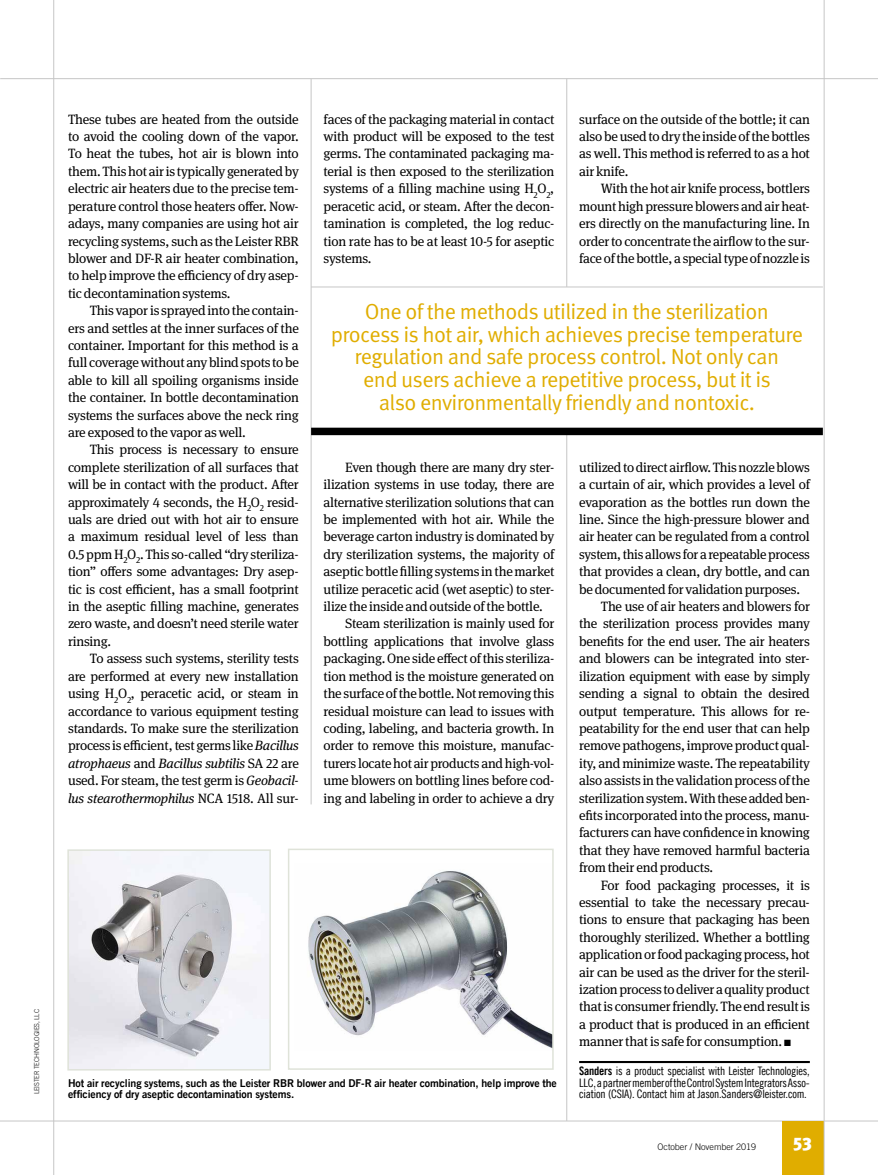
<style>
.page{position:relative;width:878px;height:1175px;background:#fff}
.page>*{position:absolute;margin:0;border:0;box-sizing:border-box;transform-origin:0 0}
.t1{font:21.75px/23px "Meta OT Norm";letter-spacing:-.03em;color:#e0ad00;text-align:center}
.t2{font:900 18px "Meta OT";color:#fff}
.t3{font:13.5px/17.4px "Meta Serif OT";letter-spacing:-.015em;color:#000;text-align:justify}
.t4{font:11.7px/11.7px "Trade Gothic LT Com Cn 18";letter-spacing:-.02em;color:#000;text-align:justify}
.t5{font:10.8px/11.7px "Trade Gothic LT Com Bd 2";letter-spacing:-.01em;color:#000}
.t6{font:300 9px "Trade Gothic LT Com";letter-spacing:-.005em;color:#000}
.t7{font:300 6.75px "Trade Gothic LT Com";letter-spacing:-.015em;color:#000}
.s1{font-style:italic}
.s2{font-family:"Trade Gothic LT Com Bd Cn 20"}
</style>
<div class="page">
<hr style="left:0;top:1120px;width:878px;height:1px;background:#c6c6c6">
<div style="left:782px;top:1120px;width:42px;height:54px;background:#e0ad00"></div>
<hr style="left:1px;top:78px;width:877px;height:1px;background:#c6c6c6">
<hr style="left:566px;top:429px;width:1px;height:692px;background:#c6c6c6">
<hr style="left:311px;top:79px;width:1px;height:725px;background:#c6c6c6">
<hr style="left:53px;top:0;width:1px;height:1174px;background:#c6c6c6">
<hr style="left:823px;top:0;width:1px;height:1174px;background:#c6c6c6">
<hr style="left:579px;top:1061px;width:230px;height:2px;background:#000">
<hr style="left:311px;top:287px;width:511px;height:1px;background:#c6c6c6">
<div style="left:311px;top:427px;width:511px;height:8px;background:#000"></div>
<hr style="left:566px;top:79px;width:1px;height:208px;background:#c6c6c6">
<img style="left:308px;top:871px;width:242px;height:177px">
<div style="left:288px;top:848px;width:265px;height:221px;border:2px solid #dfe3d9"></div>
<img style="left:70px;top:852px;width:198px;height:215px">
<div style="left:67px;top:849px;width:204px;height:221px;border:2px solid #dfe3d9"></div>
<p class="t7" style="left:33px;top:1094px;width:87px;rotate:-90deg">LEISTER TECHNOLOGIES, LLC</p>
<p class="t3" style="left:323px;top:110px;width:232px">faces of the packaging material in contact with product will be exposed to the test germs. The contaminated packaging ma&shy;terial is then exposed to the sterilization systems of a filling machine using H<sub>2</sub>O<sub>2</sub>, peracetic acid, or steam. After the decon&shy;tamination is completed, the log reduc&shy;tion rate has to be at least 10-5 for aseptic systems.</p>
<p class="t3" style="left:68px;top:110px;width:232px">These tubes are heated from the outside to avoid the cooling down of the vapor.<br>To heat the tubes, hot air is blown into them. This hot air is typically generated by electric air heaters due to the precise tem&shy;perature control those heaters offer. Now&shy;adays, many companies are using hot air recycling systems, such as the Leister RBR blower and DF-R air heater combination, to help improve the efficiency of dry asep&shy;tic decontamination systems.</p>
<p class="t3" style="left:68px;top:302px;width:232px;text-indent:22px">This vapor is sprayed into the contain&shy;ers and settles at the inner surfaces of the container. Important for this method is a full coverage without any blind spots to be able to kill all spoiling organisms inside the container. In bottle decontamination systems the surfaces above the neck ring are exposed to the vapor as well.</p>
<p class="t3" style="left:68px;top:441px;width:232px;text-indent:22px">This process is necessary to ensure complete sterilization of all surfaces that will be in contact with the product. After approximately 4 seconds, the H<sub>2</sub>O<sub>2</sub> resid&shy;uals are dried out with hot air to ensure a maximum residual level of less than 0.5 ppm H<sub>2</sub>O<sub>2</sub>. This so-called “dry steriliza&shy;tion” offers some advantages: Dry asep&shy;tic is cost efficient, has a small footprint in the aseptic filling machine, generates zero waste, and doesn’t need sterile water rinsing.</p>
<p class="t3" style="left:68px;top:650px;width:232px;text-indent:22px">To assess such systems, sterility tests are performed at every new installation using H<sub>2</sub>O<sub>2</sub>, peracetic acid, or steam in accordance to various equipment testing standards. To make sure the sterilization process is efficient, test germs like <span class="s1">Bacillus atrophaeus</span> and <span class="s1">Bacillus subtilis</span> SA 22 are used. For steam, the test germ is <span class="s1">Geobacil&shy;lus stearothermophilus</span> NCA 1518. All sur-</p>
<p class="t3" style="left:579px;top:110px;width:232px">surface on the outside of the bottle; it can also be used to dry the inside of the bottles as well. This method is referred to as a hot air knife.</p>
<p class="t3" style="left:579px;top:180px;width:232px;text-indent:22px">With the hot air knife process, bottlers mount high pressure blowers and air heat&shy;ers directly on the manufacturing line. In order to concentrate the airflow to the sur&shy;face of the bottle, a special type of nozzle is</p>
<p class="t1" style="left:331px;top:300px;width:473px">One of the methods utilized in the sterilization process is hot air, which achieves precise temperature regulation and safe process control. Not only can<br>end users achieve a repetitive process, but it is<br>also environmentally friendly and nontoxic.</p>
<p class="t3" style="left:579px;top:458px;width:232px">utilized to direct airflow. This nozzle blows</p>
<p class="t3" style="left:579px;top:476px;width:232px">a curtain of air, which provides a level of</p>
<p class="t3" style="left:579px;top:493px;width:232px">evaporation as the bottles run down the</p>
<p class="t3" style="left:579px;top:510px;width:232px">line. Since the high-pressure blower and</p>
<p class="t3" style="left:579px;top:528px;width:232px">air heater can be regulated from a control</p>
<p class="t3" style="left:579px;top:545px;width:232px">system, this allows for a repeatable process</p>
<p class="t3" style="left:579px;top:563px;width:232px">that provides a clean, dry bottle, and can</p>
<p class="t3" style="left:579px;top:580px;width:222px">be documented for validation purposes.</p>
<p class="t3" style="left:600px;top:597px;width:211px">The use of air heaters and blowers for</p>
<p class="t3" style="left:579px;top:615px;width:232px">the sterilization process provides many</p>
<p class="t3" style="left:579px;top:632px;width:232px">benefits for the end user. The air heaters</p>
<p class="t3" style="left:579px;top:650px;width:232px">and blowers can be integrated into ster-</p>
<p class="t3" style="left:579px;top:667px;width:232px">ilization equipment with ease by simply</p>
<p class="t3" style="left:579px;top:684px;width:232px">sending a signal to obtain the desired</p>
<p class="t3" style="left:579px;top:702px;width:232px">output temperature. This allows for re-</p>
<p class="t3" style="left:579px;top:719px;width:232px">peatability for the end user that can help</p>
<p class="t3" style="left:579px;top:737px;width:232px">remove pathogens, improve product qual-</p>
<p class="t3" style="left:579px;top:754px;width:232px">ity, and minimize waste. The repeatability</p>
<p class="t3" style="left:579px;top:771px;width:232px">also assists in the validation process of the</p>
<p class="t3" style="left:579px;top:789px;width:232px">sterilization system. With these added ben-</p>
<p class="t3" style="left:579px;top:806px;width:232px">efits incorporated into the process, manu-</p>
<p class="t3" style="left:579px;top:824px;width:232px">facturers can have confidence in knowing</p>
<p class="t3" style="left:579px;top:841px;width:232px">that they have removed harmful bacteria</p>
<p class="t3" style="left:579px;top:858px;width:135px">from their end products.</p>
<p class="t3" style="left:600px;top:876px;width:211px">For food packaging processes, it is</p>
<p class="t3" style="left:579px;top:893px;width:232px">essential to take the necessary precau-</p>
<p class="t3" style="left:579px;top:911px;width:232px">tions to ensure that packaging has been</p>
<p class="t3" style="left:579px;top:928px;width:232px">thoroughly sterilized. Whether a bottling</p>
<p class="t3" style="left:579px;top:945px;width:232px">application or food packaging process, hot</p>
<p class="t3" style="left:579px;top:963px;width:232px">air can be used as the driver for the steril-</p>
<p class="t3" style="left:579px;top:980px;width:232px">ization process to deliver a quality product</p>
<p class="t3" style="left:579px;top:998px;width:232px">that is consumer friendly. The end result is</p>
<p class="t3" style="left:579px;top:1015px;width:232px">a product that is produced in an efficient</p>
<p class="t3" style="left:579px;top:1032px;width:213px">manner that is safe for consumption. ■</p>
<p class="t4" style="left:579px;top:1064px;width:232px"><span class="s2">Sanders</span> is a product specialist with Leister Technologies, LLC, a partner member of the Control System Integrators Asso&shy;ciation (CSIA). Contact him at Jason.Sanders@leister.com.</p>
<p class="t3" style="left:345px;top:458px;width:210px">Even though there are many dry ster-</p>
<p class="t3" style="left:323px;top:476px;width:232px">ilization systems in use today, there are</p>
<p class="t3" style="left:323px;top:493px;width:232px">alternative sterilization solutions that can</p>
<p class="t3" style="left:323px;top:510px;width:232px">be implemented with hot air. While the</p>
<p class="t3" style="left:323px;top:528px;width:232px">beverage carton industry is dominated by</p>
<p class="t3" style="left:323px;top:545px;width:232px">dry sterilization systems, the majority of</p>
<p class="t3" style="left:323px;top:563px;width:232px">aseptic bottle filling systems in the market</p>
<p class="t3" style="left:323px;top:580px;width:232px">utilize peracetic acid (wet aseptic) to ster-</p>
<p class="t3" style="left:323px;top:597px;width:221px">ilize the inside and outside of the bottle.</p>
<p class="t3" style="left:345px;top:615px;width:211px">Steam sterilization is mainly used for</p>
<p class="t3" style="left:323px;top:632px;width:232px">bottling applications that involve glass</p>
<p class="t3" style="left:323px;top:650px;width:232px">packaging. One side effect of this steriliza-</p>
<p class="t3" style="left:323px;top:667px;width:232px">tion method is the moisture generated on</p>
<p class="t3" style="left:323px;top:684px;width:232px">the surface of the bottle. Not removing this</p>
<p class="t3" style="left:323px;top:702px;width:232px">residual moisture can lead to issues with</p>
<p class="t3" style="left:323px;top:719px;width:232px">coding, labeling, and bacteria growth. In</p>
<p class="t3" style="left:323px;top:737px;width:232px">order to remove this moisture, manufac-</p>
<p class="t3" style="left:323px;top:754px;width:232px">turers locate hot air products and high-vol-</p>
<p class="t3" style="left:323px;top:771px;width:232px">ume blowers on bottling lines before cod-</p>
<p class="t3" style="left:323px;top:789px;width:232px">ing and labeling in order to achieve a dry</p>
<p class="t5" style="left:68px;top:1076px;width:490px">Hot air recycling systems, such as the Leister RBR blower and DF-R air heater combination, help improve the efficiency of dry aseptic decontamination systems.</p>
<p class="t6" style="left:657px;top:1141px;width:100px">October / November 2019</p>
<h2 class="t2" style="left:793px;top:1133px;width:20px">53</h2>
</div>
